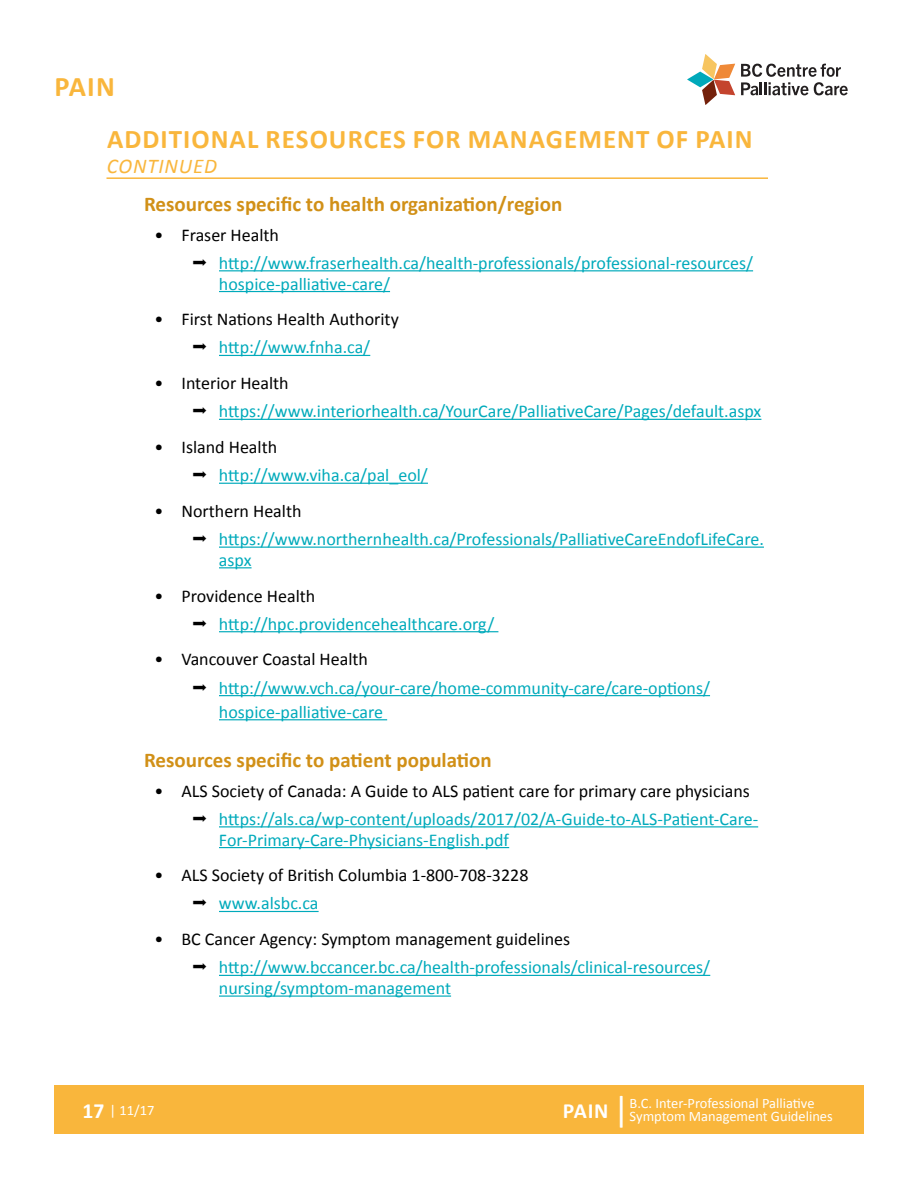
<style>
.page{position:relative;width:918px;height:1188px;background:#fff}
.page>*{position:absolute;margin:0;border:0;box-sizing:border-box;transform-origin:0 0}
.t1{font:700 28.5px "Calibri";color:#f9b63c}
.t2{font:700 27px "Calibri";letter-spacing:.04em;color:#f9b63c}
.t3{font:700 21.75px "Calibri";color:#fff}
.t4{font:700 21px "Calibri";color:#d19017}
.t5{font:italic 21px "Calibri";letter-spacing:.04em;color:#f9b63c}
.t6{font:18px/20.7px "Calibri";color:#0ab}
.t7{font:18px "Calibri";color:#000}
.t8{font:14.4px/13.5px "Calibri";color:#fff}
.s1{font-weight:700;font-size:21.75px}
.s2{font-weight:400;font-size:35.7px}
</style>
<div class="page">
<div style="left:54px;top:1086px;width:810px;height:48px;background:#f9b63c"></div>
<svg style="left:687px;top:54px;width:48px;height:51px"></svg>
<svg style="left:741px;top:64px;width:107px;height:31px"></svg>
<hr style="left:219px;top:270px;width:534px;height:1px;background:#0ab">
<hr style="left:219px;top:291px;width:171px;height:1px;background:#0ab">
<hr style="left:219px;top:355px;width:151px;height:1px;background:#0ab">
<hr style="left:219px;top:419px;width:542px;height:1px;background:#0ab">
<hr style="left:219px;top:483px;width:209px;height:1px;background:#0ab">
<hr style="left:219px;top:547px;width:545px;height:1px;background:#0ab">
<hr style="left:219px;top:567px;width:33px;height:1px;background:#0ab">
<hr style="left:219px;top:631px;width:279px;height:1px;background:#0ab">
<hr style="left:219px;top:695px;width:491px;height:1px;background:#0ab">
<hr style="left:219px;top:719px;width:168px;height:1px;background:#0ab">
<hr style="left:219px;top:826px;width:539px;height:1px;background:#0ab">
<hr style="left:219px;top:847px;width:290px;height:1px;background:#0ab">
<hr style="left:219px;top:911px;width:100px;height:1px;background:#0ab">
<hr style="left:219px;top:975px;width:491px;height:1px;background:#0ab">
<hr style="left:219px;top:996px;width:232px;height:1px;background:#0ab">
<hr style="left:106px;top:177px;width:662px;height:2px;background:#f9b63c">
<h1 class="t1" style="left:55px;top:69px;width:62px">Pain</h1>
<h2 class="t2" style="left:107px;top:122px;width:647px">ADDITIONAL RESOURCES FOR MANAGEMENT OF PAIN</h2>
<p class="t5" style="left:107px;top:153px;width:112px">CONTINUED</p>
<p class="t4" style="left:144px;top:191px;width:420px">Resources specific to health organization/region</p>
<p class="t7" style="left:154px;top:223px;width:126px">• Fraser Health</p>
<p class="t6" style="left:219px;top:252px;width:536px">http://www.fraserhealth.ca/health-professionals/professional-resources/ hospice-palliative-care/</p>
<p class="t7" style="left:154px;top:308px;width:246px">• First Nations Health Authority</p>
<p class="t6" style="left:219px;top:336px;width:153px">http://www.fnha.ca/</p>
<p class="t7" style="left:154px;top:372px;width:136px">• Interior Health</p>
<p class="t6" style="left:219px;top:400px;width:544px">https://www.interiorhealth.ca/YourCare/PalliativeCare/Pages/default.aspx</p>
<p class="t7" style="left:154px;top:436px;width:124px">• Island Health</p>
<p class="t6" style="left:219px;top:464px;width:210px">http://www.viha.ca/pal_eol/</p>
<p class="t7" style="left:154px;top:500px;width:149px">• Northern Health</p>
<p class="t6" style="left:219px;top:528px;width:546px">https://www.northernhealth.ca/Professionals/PalliativeCareEndofLifeCare. aspx</p>
<p class="t7" style="left:154px;top:584px;width:162px">• Providence Health</p>
<p class="t6" style="left:219px;top:613px;width:277px">http://hpc.providencehealthcare.org/</p>
<p class="t7" style="left:154px;top:648px;width:215px">• Vancouver Coastal Health</p>
<p class="t6" style="left:219px;top:675px;width:493px;line-height:24.2px">http://www.vch.ca/your-care/home-community-care/care-options/ hospice-palliative-care</p>
<p class="t4" style="left:144px;top:747px;width:349px">Resources specific to patient population</p>
<p class="t7" style="left:154px;top:780px;width:597px">• ALS Society of Canada: A Guide to ALS patient care for primary care physicians</p>
<p class="t6" style="left:219px;top:808px;width:541px">https://als.ca/wp-content/uploads/2017/02/A-Guide-to-ALS-Patient-Care-<br>For-Primary-Care-Physicians-English.pdf</p>
<p class="t7" style="left:154px;top:864px;width:375px">• ALS Society of British Columbia 1-800-708-3228</p>
<p class="t6" style="left:219px;top:892px;width:101px">www.alsbc.ca</p>
<p class="t7" style="left:154px;top:928px;width:417px">• BC Cancer Agency: Symptom management guidelines</p>
<p class="t6" style="left:219px;top:956px;width:493px">http://www.bccancer.bc.ca/health-professionals/clinical-resources/ nursing/symptom-management</p>
<p class="t8" style="left:82px;top:1103px;width:73px"><span class="s1">17</span> | 11/17</p>
<p class="t3" style="left:563px;top:1097px;width:68px">Pain <span class="s2">|</span></p>
<p class="t8" style="left:630px;top:1096px;width:205px">B.C. Inter-Professional Palliative<br>Symptom Management Guidelines</p>
</div>
